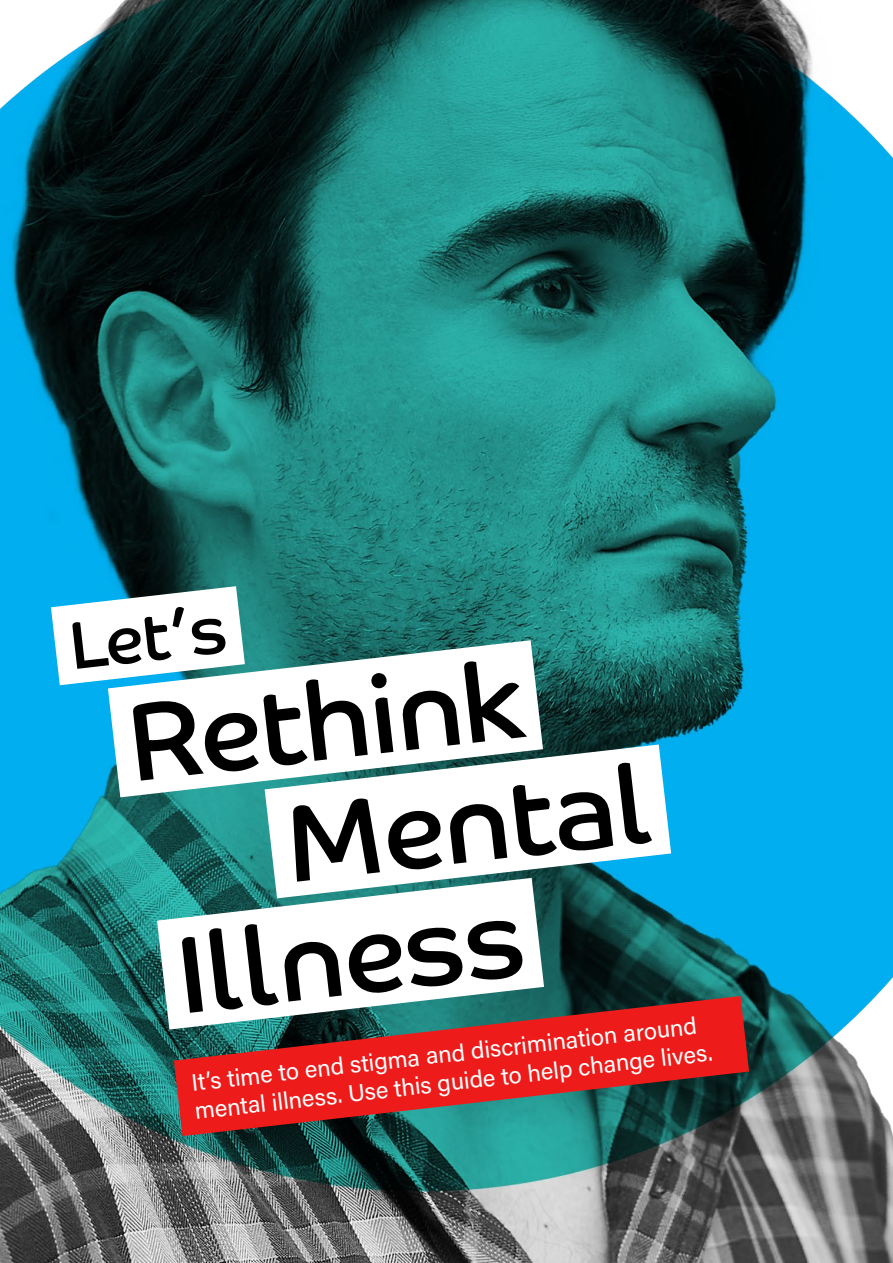
<style>
.page{position:relative;width:893px;height:1263px;background:#fff}
.page>*{position:absolute;margin:0;border:0;box-sizing:border-box;transform-origin:0 0}
.t1{font:109.95px/116.7px "Co Rethink";color:#000}
.t2{font:67.65px "Co Rethink";color:#000}
.t3{font:23.7px/28.5px "Acumin Variable Concept";color:#fff}
</style>
<div class="page">
<img style="left:0;top:0;width:893px;height:1263px">
<svg style="left:174px;top:996px;width:575px;height:140px;background:#9e3331"></svg>
<svg style="left:108px;top:640px;width:435px;height:157px"></svg>
<svg style="left:265px;top:744px;width:406px;height:154px"></svg>
<svg style="left:51px;top:586px;width:194px;height:99px"></svg>
<svg style="left:157px;top:878px;width:387px;height:151px"></svg>
<h2 class="t2" style="left:66px;top:605px;width:159px;rotate:-6deg">Let’s</h2>
<h1 class="t1" style="left:267px;top:669px;width:369px;text-indent:-145px;rotate:-6deg">Rethink<br>Mental</h1>
<h1 class="t1" style="left:172px;top:917px;width:350px;rotate:-6deg">Illness</h1>
<p class="t3" style="left:190px;top:1070px;width:522px;rotate:-7deg">It’s time to end stigma and discrimination around mental illness. Use this guide to help change lives.</p>
</div>
